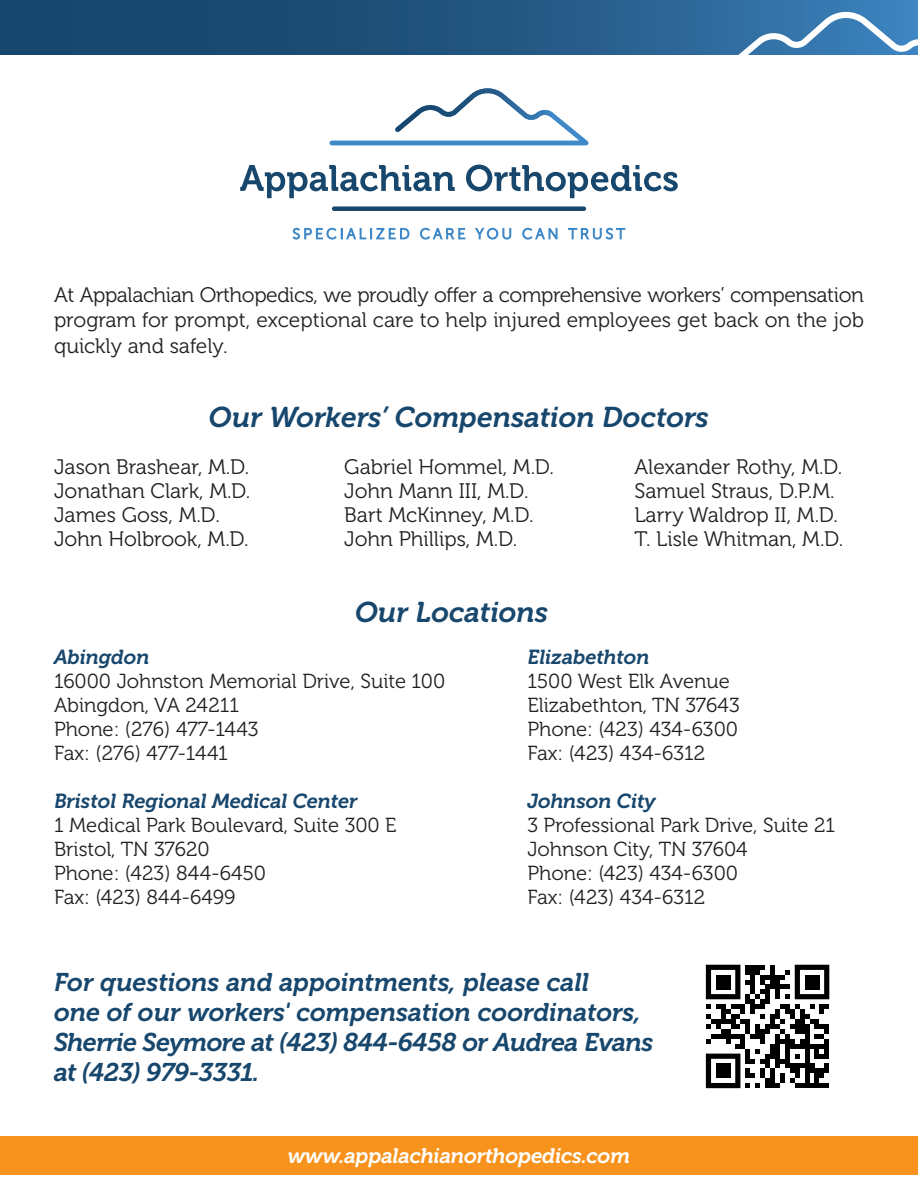
<style>
.page{position:relative;width:918px;height:1188px;background:#fff}
.page>*{position:absolute;margin:0;border:0;box-sizing:border-box;transform-origin:0 0}
.t1{font:italic 28.5px "Museo 700";color:#18476d}
.t2{font:italic 25.5px/30px "Museo 700";letter-spacing:-.005em;color:#18476d}
.t3{font:21px/25.5px "Museo 300";color:#231f20;text-align:justify}
.t4{font:italic 20.85px "Museo 700";letter-spacing:-.01em;color:#fff}
.t5{font:20.25px/24px "Museo 300";color:#231f20}
.s1{font-family:"Museo 700";font-style:italic;color:#18476d}
</style>
<div class="page">
<svg style="left:0;top:0;width:918px;height:55px"></svg>
<svg style="left:729px;top:9px;width:189px;height:46px"></svg>
<svg style="left:240px;top:165px;width:215px;height:33px"></svg>
<svg style="left:466px;top:165px;width:212px;height:33px"></svg>
<div style="left:332px;top:206px;width:254px;height:5px;background:#17476d;border-radius:2px"></div>
<svg style="left:292px;top:227px;width:118px;height:13px"></svg>
<svg style="left:419px;top:227px;width:47px;height:13px"></svg>
<svg style="left:475px;top:227px;width:37px;height:13px"></svg>
<svg style="left:522px;top:227px;width:36px;height:13px"></svg>
<svg style="left:567px;top:227px;width:59px;height:13px"></svg>
<svg style="left:330px;top:88px;width:259px;height:57px"></svg>
<div style="left:0;top:1136px;width:918px;height:38px;background:#f7931d"></div>
<svg style="left:706px;top:965px;width:123px;height:123px"></svg>
<div style="left:716px;top:975px;width:15px;height:14px;background:#000"></div>
<div style="left:805px;top:975px;width:14px;height:14px;background:#000"></div>
<div style="left:716px;top:1063px;width:15px;height:15px;background:#000"></div>
<p class="t3" style="left:54px;top:282px;width:812px">At Appalachian Orthopedics, we proudly offer a comprehensive workers’ compensation program for prompt, exceptional care to help injured employees get back on the job quickly and safely.</p>
<p class="t1" style="left:209px;top:402px;width:502px">Our Workers’ Compensation Doctors</p>
<p class="t3" style="left:54px;top:454px;width:197px">Jason Brashear, M.D.</p>
<p class="t3" style="left:54px;top:478px;width:198px">Jonathan Clark, M.D.</p>
<p class="t3" style="left:54px;top:502px;width:167px">James Goss, M.D.</p>
<p class="t3" style="left:54px;top:526px;width:196px">John Holbrook, M.D.</p>
<p class="t3" style="left:344px;top:454px;width:211px">Gabriel Hommel, M.D.</p>
<p class="t3" style="left:344px;top:478px;width:186px">John Mann III, M.D.</p>
<p class="t3" style="left:344px;top:502px;width:191px">Bart McKinney, M.D.</p>
<p class="t3" style="left:344px;top:526px;width:175px">John Phillips, M.D.</p>
<p class="t3" style="left:634px;top:454px;width:209px">Alexander Rothy, M.D.</p>
<p class="t3" style="left:634px;top:478px;width:202px">Samuel Straus, D.P.M.</p>
<p class="t3" style="left:634px;top:502px;width:205px">Larry Waldrop II, M.D.</p>
<p class="t3" style="left:634px;top:526px;width:210px">T. Lisle Whitman, M.D.</p>
<p class="t1" style="left:355px;top:597px;width:195px">Our Locations</p>
<p class="t5" style="left:54px;top:645px;width:393px"><span class="s1">Abingdon<br></span>16000 Johnston Memorial Drive, Suite 100</p>
<p class="t5" style="left:54px;top:693px;width:187px">Abingdon, VA 24211</p>
<p class="t5" style="left:54px;top:717px;width:206px">Phone: (276) 477-1443</p>
<p class="t5" style="left:54px;top:741px;width:175px">Fax: (276) 477-1441</p>
<p class="t5" style="left:54px;top:789px;width:344px"><span class="s1">Bristol Regional Medical Center<br></span>1 Medical Park Boulevard, Suite 300 E</p>
<p class="t5" style="left:54px;top:837px;width:157px">Bristol, TN 37620</p>
<p class="t5" style="left:54px;top:861px;width:214px">Phone: (423) 844-6450<br>Fax: (423) 844-6499</p>
<p class="t5" style="left:527px;top:645px;width:204px"><span class="s1">Elizabethton<br></span>1500 West Elk Avenue</p>
<p class="t5" style="left:527px;top:693px;width:214px">Elizabethton, TN 37643</p>
<p class="t5" style="left:527px;top:717px;width:212px">Phone: (423) 434-6300</p>
<p class="t5" style="left:527px;top:741px;width:179px">Fax: (423) 434-6312</p>
<p class="t5" style="left:527px;top:789px;width:309px"><span class="s1">Johnson City<br></span>3 Professional Park Drive, Suite 21</p>
<p class="t5" style="left:527px;top:837px;width:222px">Johnson City, TN 37604</p>
<p class="t5" style="left:527px;top:861px;width:212px">Phone: (423) 434-6300</p>
<p class="t5" style="left:527px;top:885px;width:179px">Fax: (423) 434-6312</p>
<p class="t2" style="left:54px;top:967px;width:601px">For questions and appointments, please call<br>one of our workers' compensation coordinators, Sherrie Seymore at (423) 844-6458 or Audrea Evans at (423) 979-3331.</p>
<p class="t4" style="left:288px;top:1144px;width:344px">www.appalachianorthopedics.com</p>
</div>
